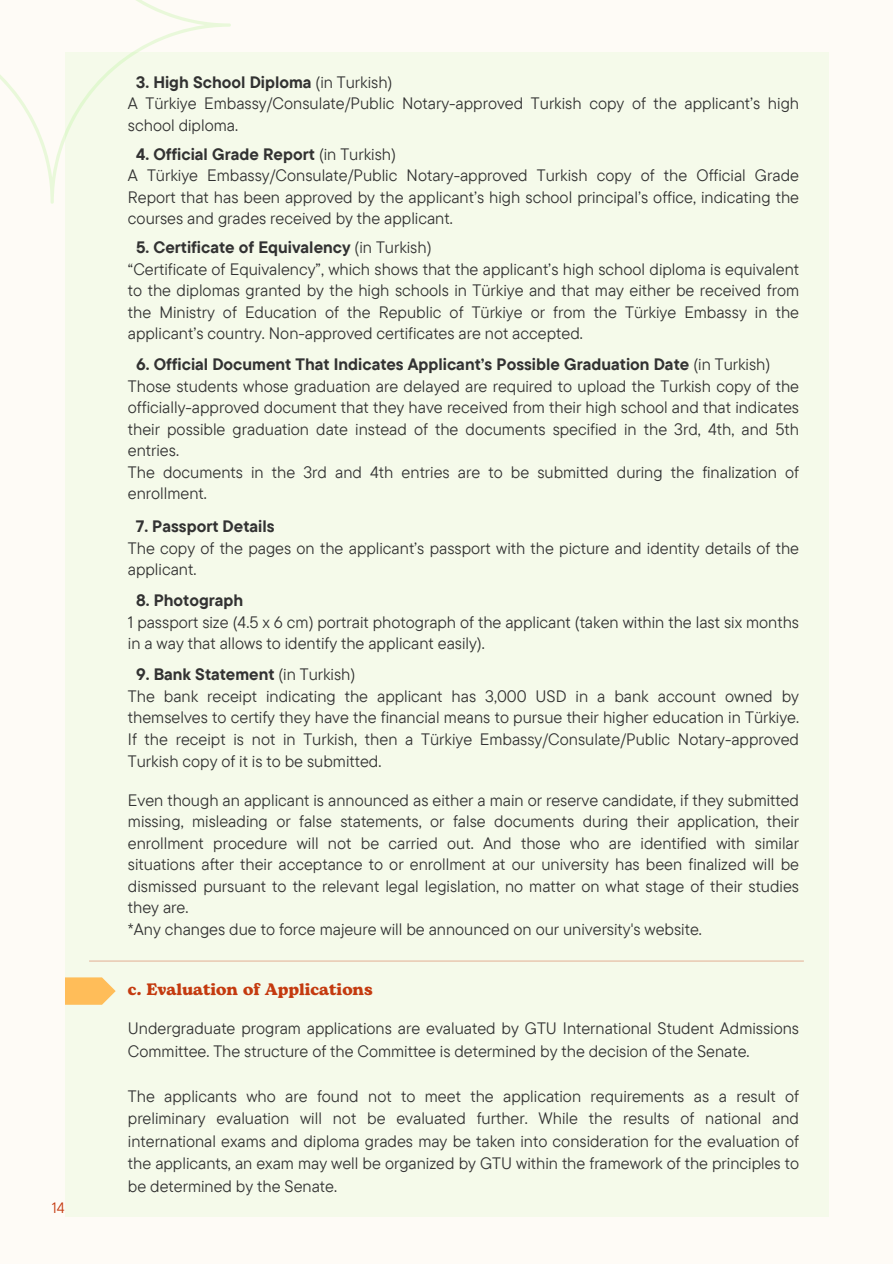
<style>
.page{position:relative;width:893px;height:1264px;background:#fff}
.page>*{position:absolute;margin:0;border:0;box-sizing:border-box;transform-origin:0 0}
.t1{font:16.5px/21.5px "TT Commons Pro";color:#323232}
.t2{font:700 16.5px "TT Commons Pro";color:#323232}
.t3{font:700 16.5px "Bogart";color:#c43a0f}
.t4{font:15px "TT Commons Pro";color:#c43a0f}
.s1{font-weight:700}
</style>
<div class="page">
<div style="left:0;top:0;width:892px;height:1263px;background:#fefbf6"></div>
<div style="left:65px;top:53px;width:763px;height:1163px;background:#f5faea"></div>
<svg style="left:65px;top:977px;width:51px;height:27px"></svg>
<hr style="left:89px;top:960px;width:714px;height:1px;background:#c43a0f">
<svg style="left:0;top:0;width:230px;height:203px"></svg>
<p class="t4" style="left:52px;top:1197px;width:14px">14</p>
<p class="t1" style="left:128px;top:71px;width:672px;text-indent:8px"><span class="s1">3. High School Diploma</span> (in Turkish)<br>A Türkiye Embassy/Consulate/Public Notary-approved Turkish copy of the applicant’s high school diploma.</p>
<p class="t1" style="left:128px;top:143px;width:672px;text-indent:8px"><span class="s1">4. Official Grade Report</span> (in Turkish)<br>A Türkiye Embassy/Consulate/Public Notary-approved Turkish copy of the Official Grade Report that has been approved by the applicant’s high school principal’s office, indicating the courses and grades received by the applicant.</p>
<p class="t1" style="left:128px;top:236px;width:672px;text-indent:8px"><span class="s1">5. Certificate of Equivalency</span> (in Turkish)<br>“Certificate of Equivalency”, which shows that the applicant’s high school diploma is equivalent to the diplomas granted by the high schools in Türkiye and that may either be received from the Ministry of Education of the Republic of Türkiye or from the Türkiye Embassy in the applicant’s country. Non-approved certificates are not accepted.</p>
<p class="t1" style="left:128px;top:353px;width:672px;text-indent:8px"><span class="s1">6. Official Document That Indicates Applicant’s Possible Graduation Date</span> (in Turkish)<br>Those students whose graduation are delayed are required to upload the Turkish copy of the officially-approved document that they have received from their high school and that indicates their possible graduation date instead of the documents specified in the 3rd, 4th, and 5th entries.<br>The documents in the 3rd and 4th entries are to be submitted during the finalization of enrollment.</p>
<p class="t2" style="left:136px;top:516px;width:140px">7. Passport Details</p>
<p class="t1" style="left:128px;top:537px;width:672px">The copy of the pages on the applicant’s passport with the picture and identity details of the applicant.</p>
<p class="t2" style="left:136px;top:590px;width:109px">8. Photograph</p>
<p class="t1" style="left:128px;top:611px;width:672px">1 passport size (4.5 x 6 cm) portrait photograph of the applicant (taken within the last six months in a way that allows to identify the applicant easily).</p>
<p class="t1" style="left:128px;top:663px;width:672px;text-indent:8px"><span class="s1">9. Bank Statement</span> (in Turkish)<br>The bank receipt indicating the applicant has 3,000 USD in a bank account owned by themselves to certify they have the financial means to pursue their higher education in Türkiye.<br>If the receipt is not in Turkish, then a Türkiye Embassy/Consulate/Public Notary-approved Turkish copy of it is to be submitted.</p>
<p class="t1" style="left:128px;top:788px;width:672px">Even though an applicant is announced as either a main or reserve candidate, if they submitted missing, misleading or false statements, or false documents during their application, their enrollment procedure will not be carried out. And those who are identified with similar situations after their acceptance to or enrollment at our university has been finalized will be dismissed pursuant to the relevant legal legislation, no matter on what stage of their studies they are.<br>*Any changes due to force majeure will be announced on our university's website.</p>
<p class="t3" style="left:128px;top:977px;width:246px">c. Evaluation of Applications</p>
<p class="t1" style="left:128px;top:1016px;width:672px;line-height:22.5px">Undergraduate program applications are evaluated by GTU International Student Admissions<br>Committee. The structure of the Committee is determined by the decision of the Senate.</p>
<p class="t1" style="left:128px;top:1084px;width:672px;line-height:22.5px;text-align:justify">The applicants who are found not to meet the application requirements as a result of preliminary evaluation will not be evaluated further. While the results of national and international exams and diploma grades may be taken into consideration for the evaluation of the applicants, an exam may well be organized by GTU within the framework of the principles to be determined by the Senate.</p>
</div>
